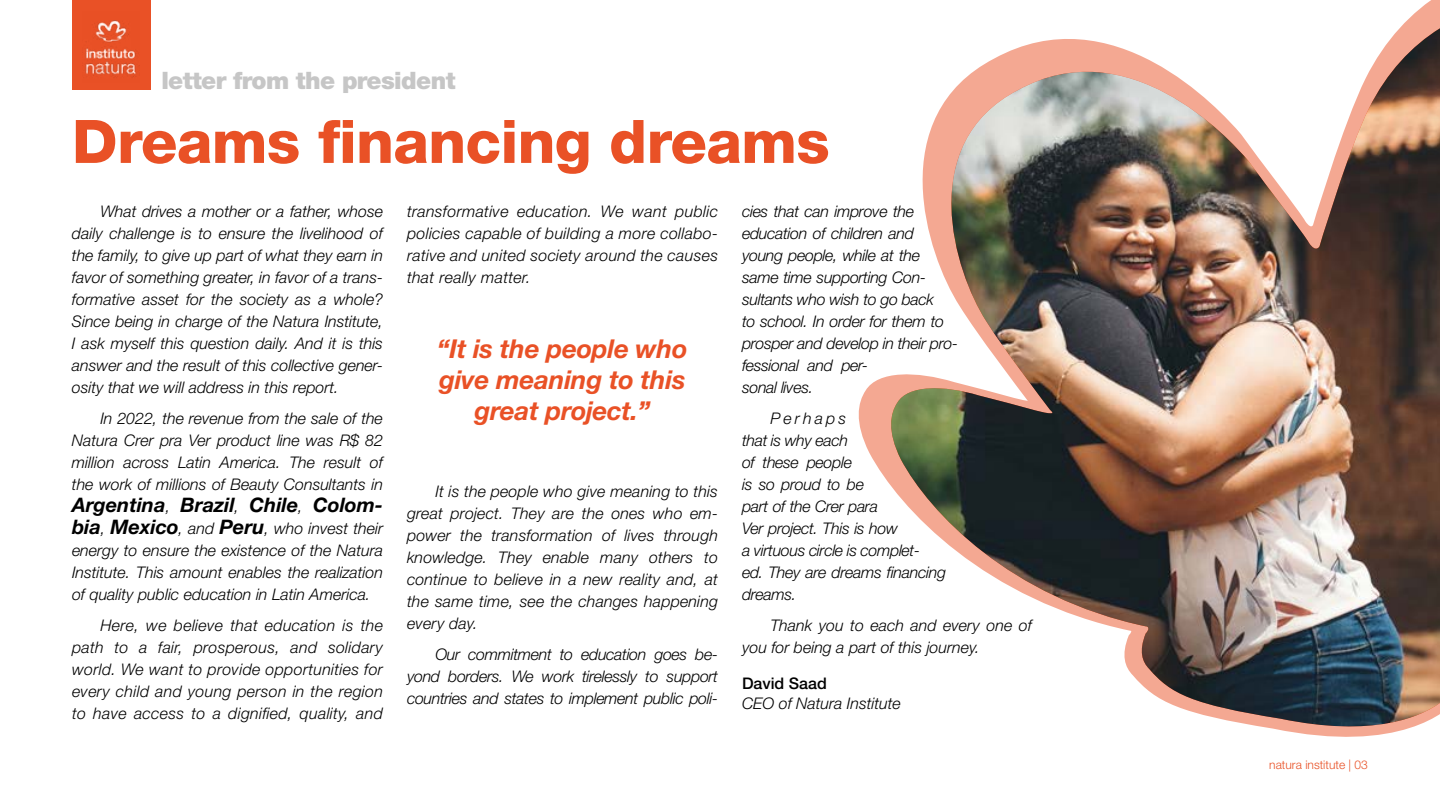
<style>
.page{position:relative;width:1440px;height:811px;background:#fff}
.page>*{position:absolute;margin:0;border:0;box-sizing:border-box;transform-origin:0 0}
.t1{font:800 60px "Helvetica Neue LT Std";letter-spacing:-.01em;color:#e95126}
.t2{font:italic 700 26px/31.2px "Helvetica Neue LT Std";letter-spacing:-.01em;color:#e95126;text-align:center}
.t3{font:900 24px "Helvetica Neue LT Std";letter-spacing:-.025em;color:#c6c6c6}
.t4{font:italic 700 20px "Helvetica Neue LT Std";color:#000}
.t5{font:italic 300 16px/22px "Helvetica Neue LT Std";color:#000;text-align:justify}
.t6{font:italic 300 16px/22px "Helvetica Neue LT Std";letter-spacing:-.02em;color:#000}
.t7{font:500 16px "Helvetica Neue LT Std";color:#000}
.t8{font:300 12px "Helvetica Neue LT Std";color:#e95126}
.s1{font-weight:300;font-size:16px}
.s2{font-weight:700;font-size:20px}
</style>
<div class="page">
<div style="left:72px;top:0;width:78px;height:89px;background:#e95126"></div>
<img style="left:85px;top:20px;width:52px;height:58px">
<svg style="left:858px;top:0;width:582px;height:481px"></svg>
<svg style="left:887px;top:1px;width:553px;height:736px"></svg>
<img style="left:889px;top:28px;width:551px;height:698px">
<h3 class="t3" style="left:161px;top:66px;width:296px">letter from the president</h3>
<h1 class="t1" style="left:72px;top:106px;width:759px">Dreams financing dreams</h1>
<p class="t5" style="left:72px;top:200px;width:313px;text-indent:28px">What drives a mother or a father, whose daily challenge is to ensure the livelihood of the family, to give up part of what they earn in favor of something greater, in favor of a trans&shy;formative asset for the society as a whole?<br>Since being in charge of the Natura Institute, I ask myself this question daily. And it is this answer and the result of this collective gener&shy;osity that we will address in this report.</p>
<p class="t5" style="left:72px;top:407px;width:313px;text-indent:28px">In 2022, the revenue from the sale of the Natura Crer pra Ver product line was R$ 82 million across Latin America. The result of the work of millions of Beauty Consultants in</p>
<p class="t4" style="left:72px;top:492px;width:313px">Argentina<span class="s1">,</span> Brazil<span class="s1">,</span> Chile<span class="s1">,</span> Colom-</p>
<p class="t5" style="left:72px;top:517px;width:313px"><span class="s2">bia</span>, <span class="s2">Mexico</span>, and <span class="s2">Peru</span>, who invest their energy to ensure the existence of the Natura Institute. This amount enables the realization of quality public education in Latin America.</p>
<p class="t5" style="left:72px;top:613px;width:313px;text-indent:28px">Here, we believe that education is the path to a fair, prosperous, and solidary world. We want to provide opportunities for every child and young person in the region to have access to a dignified, quality, and</p>
<p class="t5" style="left:407px;top:200px;width:313px">transformative education. We want public policies capable of building a more collabo&shy;rative and united society around the causes that really matter.</p>
<h2 class="t2" style="left:437px;top:332px;width:252px">“It is the people who give meaning to this great project.”</h2>
<p class="t5" style="left:407px;top:480px;width:313px;text-indent:28px">It is the people who give meaning to this great project. They are the ones who em&shy;power the transformation of lives through knowledge. They enable many others to continue to believe in a new reality and, at the same time, see the changes happening every day.</p>
<p class="t5" style="left:407px;top:642px;width:313px;text-indent:28px">Our commitment to education goes be&shy;yond borders. We work tirelessly to support countries and states to implement public poli-</p>
<p class="t6" style="left:742px;top:200px;width:217px">cies that can improve the education of children and young people, while at the same time supporting Con&shy;sultants who wish to go back<br>to school. In order for them to prosper and develop in their pro&shy;fessional and per-<br>sonal lives.</p>
<p class="t6" style="left:742px;top:407px;width:205px;text-indent:28px">Perhaps<br>that is why each<br>of these people<br>is so proud to be<br>part of the Crer para<br>Ver project. This is how<br>a virtuous circle is complet-<br>ed. They are dreams financing dreams.</p>
<p class="t5" style="left:742px;top:613px;width:291px;text-indent:28px">Thank you to each and every one of you for being a part of this journey.</p>
<p class="t7" style="left:742px;top:673px;width:86px">David Saad</p>
<p class="t5" style="left:742px;top:691px;width:160px">CEO of Natura Institute</p>
<p class="t8" style="left:1269px;top:756px;width:100px">natura institute | 03</p>
</div>
